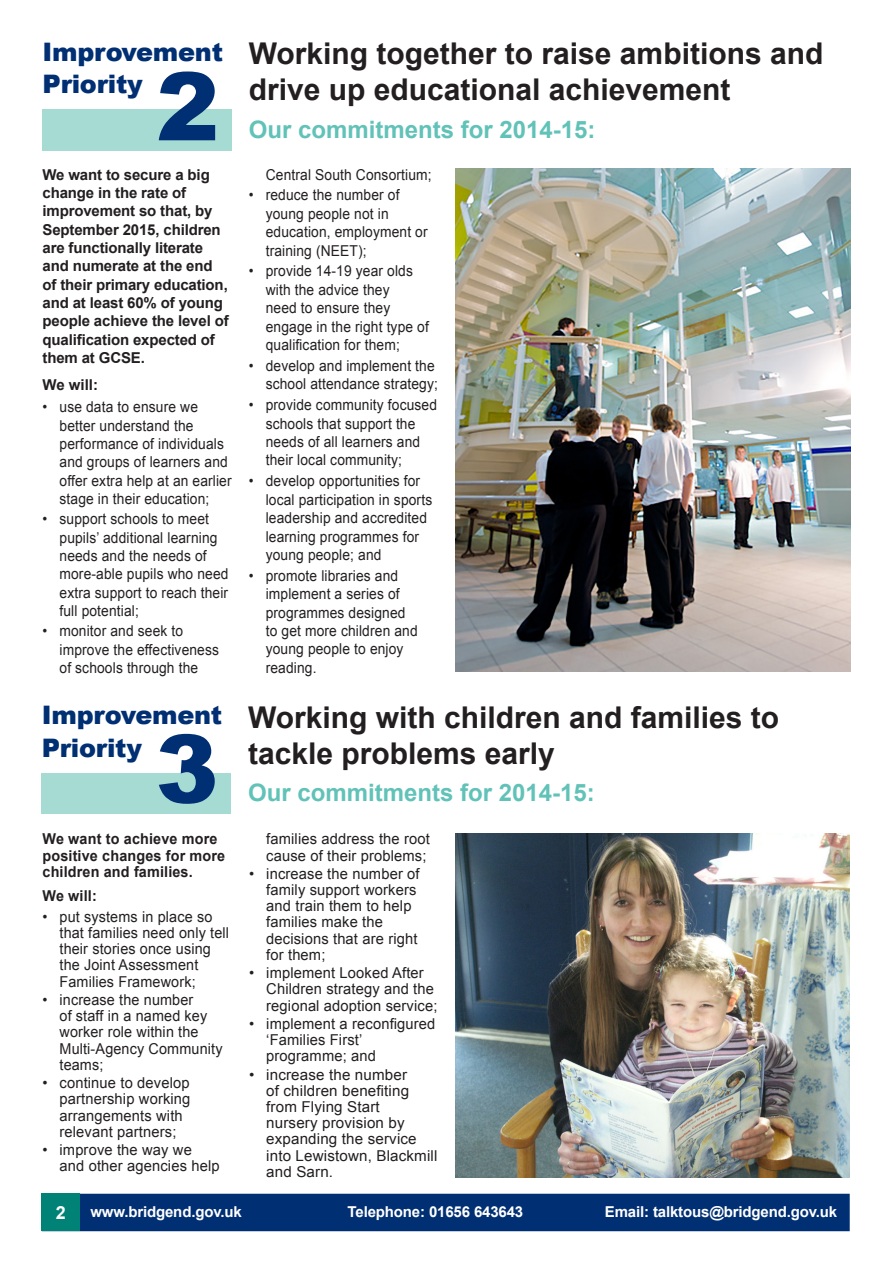
<style>
.page{position:relative;width:893px;height:1263px;background:#fff}
.page>*{position:absolute;margin:0;border:0;box-sizing:border-box;transform-origin:0 0}
.Improvement_priority{font:900 94.5px "Arial";color:#002f73}
.IP_Subhead{font:700 30px/36px "Arial";color:#231f20}
.Body_text_1{font:700 30px/36px "Arial";color:#231f20}
.Improvement_priority-2{font:900 25.5px "Arial";letter-spacing:-.01em;color:#002f73}
.Body_text_1_No_span{font:700 24px "Arial";color:#61c2b8}
.Improvement_priority-3{font:700 18px "Arial";color:#fff}
.t1{font:15px/18.5px "Arial";letter-spacing:.01em;color:#231f20;scale:.92 1}
.t2{font:15px/16.2px "Arial";letter-spacing:.01em;color:#231f20}
.Body_text_1_No_span-2{font:700 15px/18.3px "Arial";letter-spacing:-.01em;color:#231f20}
.t3{font:15px/16.2px "Arial";letter-spacing:.01em;color:#231f20;scale:.96 1}
.Improvement_priority-4{font:700 15px "Arial";letter-spacing:-.01em;color:#fff}
.Body_text_1_No_span-3{font:700 15px/16.2px "Arial";letter-spacing:.01em;color:#231f20;scale:.96 1}
.Subhead_1{font:700 15px "Arial";color:#231f20}
.Subhead_1-2{font:700 15px "Arial";color:#231f20;scale:.96 1}
</style>
<div class="page">
<div style="left:43px;top:110px;width:189px;height:41px;background:#a6dbd4"></div>
<div style="left:42px;top:773px;width:189px;height:40px;background:#a6dbd4"></div>
<img style="left:455px;top:169px;width:395px;height:503px">
<img style="left:455px;top:833px;width:395px;height:345px">
<div style="left:42px;top:1194px;width:808px;height:37px;background:#002f73"></div>
<div style="left:42px;top:1194px;width:38px;height:37px;background:#008376"></div>
<p class="Improvement_priority-2" style="left:43px;top:33px;width:182px">Improvement</p>
<p class="Improvement_priority-2" style="left:43px;top:66px;width:102px">Priority</p>
<p class="Improvement_priority" style="left:156px;top:38px;width:65px">2</p>
<p class="Body_text_1_No_span-2" style="left:43px;top:166px;width:188px">We want to secure a big change in the rate of improvement so that, by<br>September 2015, children are functionally literate and numerate at the end of their primary education, and at least 60% of young people achieve the level of qualification expected of them at GCSE.</p>
<p class="Subhead_1" style="left:43px;top:375px;width:57px">We will:</p>
<p class="t1" style="left:60px;top:398px;width:189px;text-indent:-17px">• use data to ensure we better understand the performance of individuals and groups of learners and offer extra help at an earlier stage in their education;</p>
<p class="t1" style="left:60px;top:510px;width:185px;text-indent:-17px">• support schools to meet pupils’ additional learning needs and the needs of more-able pupils who need extra support to reach their full potential;</p>
<p class="t1" style="left:60px;top:622px;width:175px;text-indent:-17px">• monitor and seek to improve the effectiveness of schools through the</p>
<p class="Improvement_priority-2" style="left:42px;top:696px;width:182px">Improvement</p>
<p class="Improvement_priority-2" style="left:42px;top:729px;width:102px">Priority</p>
<p class="Improvement_priority" style="left:156px;top:700px;width:65px">3</p>
<p class="Body_text_1_No_span-3" style="left:43px;top:831px;width:192px">We want to achieve more positive changes for more children and families.</p>
<p class="Subhead_1-2" style="left:43px;top:886px;width:58px">We will:</p>
<p class="t3" style="left:60px;top:909px;width:178px;text-indent:-17px">• put systems in place so that families need only tell their stories once using the Joint Assessment<br>Families Framework;</p>
<p class="t3" style="left:60px;top:992px;width:171px;text-indent:-17px">• increase the number<br>of staff in a named key worker role within the<br>Multi-Agency Community teams;</p>
<p class="t2" style="left:60px;top:1075px;width:132px;text-indent:-17px">• continue to develop partnership working arrangements with relevant partners;</p>
<p class="t2" style="left:60px;top:1142px;width:162px;text-indent:-17px">• improve the way we and other agencies help</p>
<p class="IP_Subhead" style="left:249px;top:37px;width:576px">Working together to raise ambitions and drive up educational achievement</p>
<p class="Body_text_1_No_span" style="left:249px;top:113px;width:348px">Our commitments for 2014-15:</p>
<p class="t1" style="left:266px;top:165px;width:182px">Central South Consortium;</p>
<p class="t1" style="left:266px;top:186px;width:178px;text-indent:-17px">• reduce the number of young people not in education, employment or training (NEET);</p>
<p class="t1" style="left:266px;top:262px;width:179px;text-indent:-17px">• provide 14-19 year olds with the advice they<br>need to ensure they engage in the right type of qualification for them;</p>
<p class="t1" style="left:249px;top:357px;width:207px;text-align:right">• develop and implement the school attendance strategy;</p>
<p class="t1" style="left:266px;top:396px;width:188px;text-indent:-17px">• provide community focused schools that support the needs of all learners and their local community;</p>
<p class="t1" style="left:266px;top:472px;width:182px;text-indent:-17px">• develop opportunities for local participation in sports leadership and accredited learning programmes for young people; and</p>
<p class="t1" style="left:266px;top:566px;width:167px;text-indent:-17px">• promote libraries and implement a series of programmes designed to get more children and young people to enjoy reading.</p>
<p class="Body_text_1" style="left:248px;top:700px;width:533px">Working with children and families to tackle problems early</p>
<p class="Body_text_1_No_span" style="left:248px;top:777px;width:348px">Our commitments for 2014-15:</p>
<p class="t2" style="left:266px;top:831px;width:165px">families address the root cause of their problems;</p>
<p class="t2" style="left:266px;top:866px;width:155px;text-indent:-17px">• increase the number of family support workers and train them to help families make the decisions that are right for them;</p>
<p class="t2" style="left:266px;top:965px;width:173px;text-indent:-17px">• implement Looked After<br>Children strategy and the regional adoption service;</p>
<p class="t2" style="left:266px;top:1016px;width:171px;text-indent:-17px">• implement a reconfigured ‘Families First’ programme; and</p>
<p class="t2" style="left:266px;top:1066px;width:173px;text-indent:-17px">• increase the number<br>of children benefiting from Flying Start<br>nursery provision by expanding the service into Lewistown, Blackmill and Sarn.</p>
<p class="Improvement_priority-3" style="left:56px;top:1201px;width:12px">2</p>
<p class="Improvement_priority-4" style="left:90px;top:1202px;width:153px">www.bridgend.gov.uk</p>
<p class="Improvement_priority-4" style="left:348px;top:1202px;width:177px">Telephone: 01656 643643</p>
<p class="Improvement_priority-4" style="left:605px;top:1202px;width:234px">Email: talktous@bridgend.gov.uk</p>
</div>
